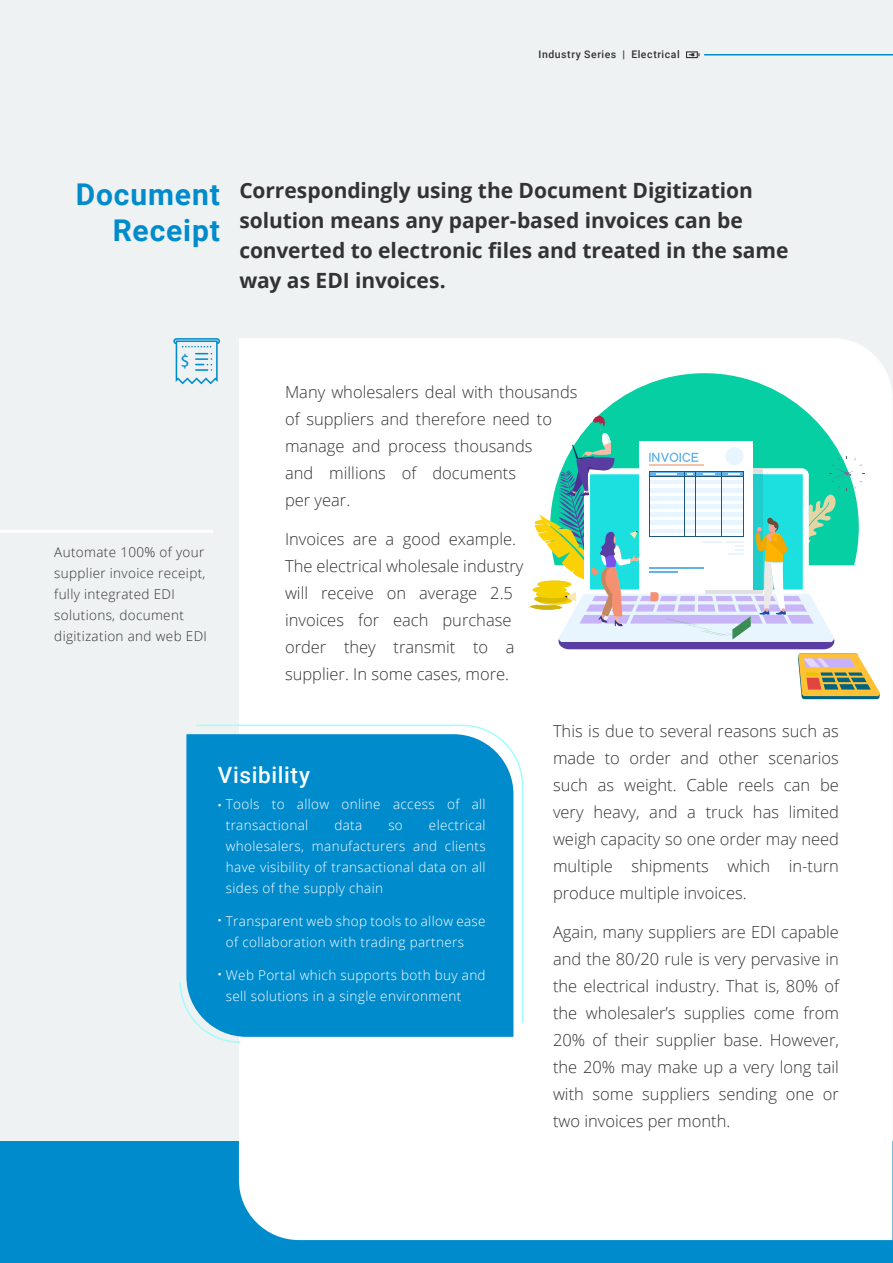
<style>
.page{position:relative;width:893px;height:1263px;background:#eff2f3}
.page>*{position:absolute;margin:0;border:0;box-sizing:border-box;transform-origin:0 0}
._44_Main_Header_blac{font:700 30px "Roboto";letter-spacing:.03em;color:#008bcc}
._44_Main_Header_blac-2{font:500 22.5px "Roboto";letter-spacing:.03em;color:#fbfdfe}
._14pt_Open_Sans_Bold{font:700 21px/30px "Open Sans";letter-spacing:-.005em;color:#333}
.t1{font:18px "Myriad Pro";color:#008bcc}
._11pt_Open_Sans_Ligh{font:300 16.5px/27px "Open Sans";color:#323332;text-align:justify}
._9pt_Open_Sans{font:300 13.5px/21px "Open Sans";letter-spacing:.025em;color:#fff}
._9pt_Open_Sans_Light{font:300 13.5px/21px "Open Sans";letter-spacing:.025em;color:#323332}
._44_Main_Header_blac-3{font:500 10.5px "Roboto";letter-spacing:.05em;color:#323332}
._8_Contents_black_So{font:700 10.5px "Roboto";color:#fff}
</style>
<div class="page">
<div style="left:0;top:1142px;width:893px;height:121px;background:#008bcc"></div>
<div style="left:239px;top:338px;width:653px;height:902px;background:#fff"></div>
<svg style="left:186px;top:734px;width:327px;height:303px;background:#068dcd"></svg>
<svg style="left:195px;top:724px;width:329px;height:300px;background:#1293cf"></svg>
<svg style="left:179px;top:981px;width:63px;height:63px"></svg>
<svg style="left:173px;top:338px;width:47px;height:46px"></svg>
<svg style="left:550px;top:373px;width:309px;height:42px;fill:#fff"></svg>
<svg style="left:528px;top:415px;width:352px;height:284px"></svg>
<hr style="left:704px;top:54px;width:189px;height:2px;background:#008bcc">
<svg style="left:686px;top:51px;width:14px;height:7px"></svg>
<hr style="left:0;top:530px;width:213px;height:3px;background:#fff">
<p class="_44_Main_Header_blac-3" style="left:538px;top:47px;width:143px">Industry Series | Electrical</p>
<p class="_44_Main_Header_blac" style="left:76px;top:173px;width:146px">Document</p>
<p class="_44_Main_Header_blac" style="left:113px;top:210px;width:109px">Receipt</p>
<p class="_14pt_Open_Sans_Bold" style="left:239px;top:175px;width:550px">Correspondingly using the Document Digitization solution means any paper-based invoices can be converted to electronic files and treated in the same way as EDI invoices.</p>
<p class="t1" style="left:181px;top:350px;width:11px">$</p>
<p class="_9pt_Open_Sans_Light" style="left:54px;top:542px;width:154px">Automate 100% of your supplier invoice receipt, fully integrated EDI solutions, document digitization and web EDI</p>
<p class="_11pt_Open_Sans_Ligh" style="left:285px;top:378px;width:294px;text-align:left">Many wholesalers deal with thousands of suppliers and therefore need to manage and process thousands<br>and millions of documents<br>per year.</p>
<p class="_11pt_Open_Sans_Ligh" style="left:285px;top:525px;width:240px;text-align:left">Invoices are a good example.<br>The electrical wholesale industry will receive on average 2.5 invoices for each purchase order they transmit to a supplier. In some cases, more.</p>
<p class="_44_Main_Header_blac-2" style="left:218px;top:759px;width:94px">Visibility</p>
<p class="_9pt_Open_Sans" style="left:226px;top:793px;width:261px">Tools to allow online access of all transactional</p>
<p class="_8_Contents_black_So" style="left:218px;top:798px;width:5px">•</p>
<p class="_9pt_Open_Sans" style="left:226px;top:814px;width:261px;text-align:justify;text-indent:203px">electrical wholesalers, manufacturers and clients have visibility of transactional data on all sides of the supply chain</p>
<p class="_9pt_Open_Sans" style="left:226px;top:910px;width:261px">Transparent web shop tools to allow ease of collaboration with trading partners</p>
<p class="_9pt_Open_Sans" style="left:226px;top:964px;width:261px">Web Portal which supports both buy and sell solutions in a single environment</p>
<p class="_9pt_Open_Sans" style="left:334px;top:814px;width:29px">data</p>
<p class="_9pt_Open_Sans" style="left:388px;top:814px;width:16px">so</p>
<p class="_8_Contents_black_So" style="left:218px;top:913px;width:5px">•</p>
<p class="_8_Contents_black_So" style="left:218px;top:967px;width:5px">•</p>
<p class="_11pt_Open_Sans_Ligh" style="left:553px;top:717px;width:287px">This is due to several reasons such as made to order and other scenarios such as weight. Cable reels can be very heavy, and a truck has limited weigh capacity so one order may need multiple shipments which in-turn produce multiple invoices.</p>
<p class="_11pt_Open_Sans_Ligh" style="left:553px;top:918px;width:287px">Again, many suppliers are EDI capable and the 80/20 rule is very pervasive in the electrical industry. That is, 80% of the wholesaler’s supplies come from 20% of their supplier base. However, the 20% may make up a very long tail with some suppliers sending one or two invoices per month.</p>
</div>
